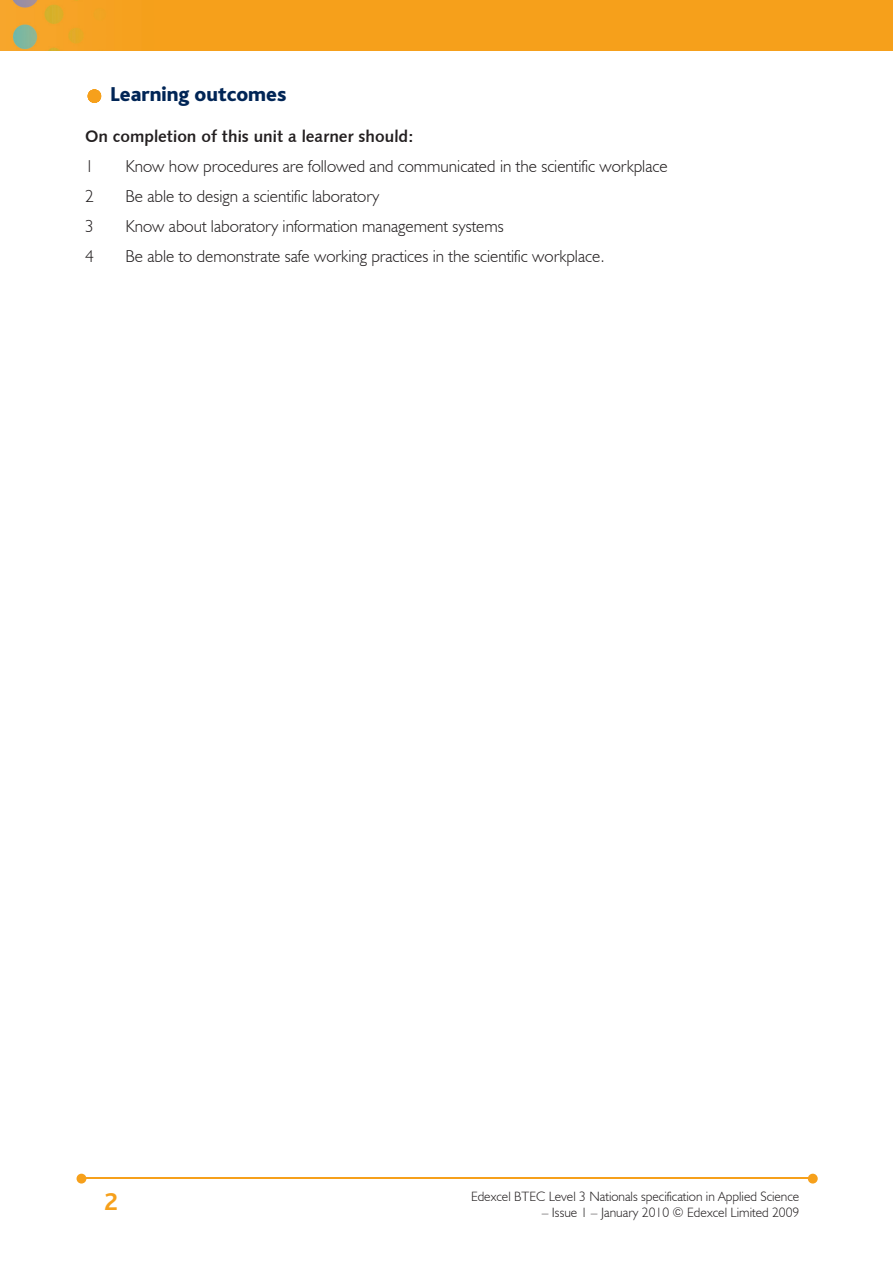
<style>
.page{position:relative;width:893px;height:1263px;background:#fff}
.page>*{position:absolute;margin:0;border:0;box-sizing:border-box;transform-origin:0 0}
.t1{font:700 25.5px "Bliss";color:#f6a01b}
.t2{font:800 21px "Bliss";color:#002556}
.t3{font:300 17.25px "Humanist 521 BT";color:#231f20}
.t4{font:16.5px "Humanist 531 BT Bold A";color:#231f20}
.t5{font:300 13.5px "Humanist 521 BT";color:#231f20}
</style>
<div class="page">
<img style="left:0;top:0;width:893px;height:51px">
<hr style="left:82px;top:1178px;width:728px;height:1px;background:#f6a01b">
<svg style="left:808px;top:1174px;width:10px;height:9px"></svg>
<svg style="left:77px;top:1174px;width:9px;height:9px"></svg>
<svg style="left:88px;top:89px;width:13px;height:14px"></svg>
<p class="t2" style="left:111px;top:83px;width:177px">Learning outcomes</p>
<p class="t4" style="left:85px;top:126px;width:330px">On completion of this unit a learner should:</p>
<p class="t3" style="left:85px;top:156px;width:10px">1</p>
<p class="t3" style="left:125px;top:156px;width:544px">Know how procedures are followed and communicated in the scientific workplace</p>
<p class="t3" style="left:85px;top:186px;width:10px">2</p>
<p class="t3" style="left:125px;top:186px;width:255px">Be able to design a scientific laboratory</p>
<p class="t3" style="left:85px;top:216px;width:10px">3</p>
<p class="t3" style="left:125px;top:216px;width:380px">Know about laboratory information management systems</p>
<p class="t3" style="left:85px;top:246px;width:10px">4</p>
<p class="t3" style="left:125px;top:246px;width:481px">Be able to demonstrate safe working practices in the scientific workplace.</p>
<h1 class="t1" style="left:104px;top:1189px;width:15px">2</h1>
<p class="t5" style="left:471px;top:1188px;width:330px">Edexcel BTEC Level 3 Nationals specification in Applied Science</p>
<p class="t5" style="left:542px;top:1204px;width:259px">– Issue 1 – January 2010 © Edexcel Limited 2009</p>
</div>
